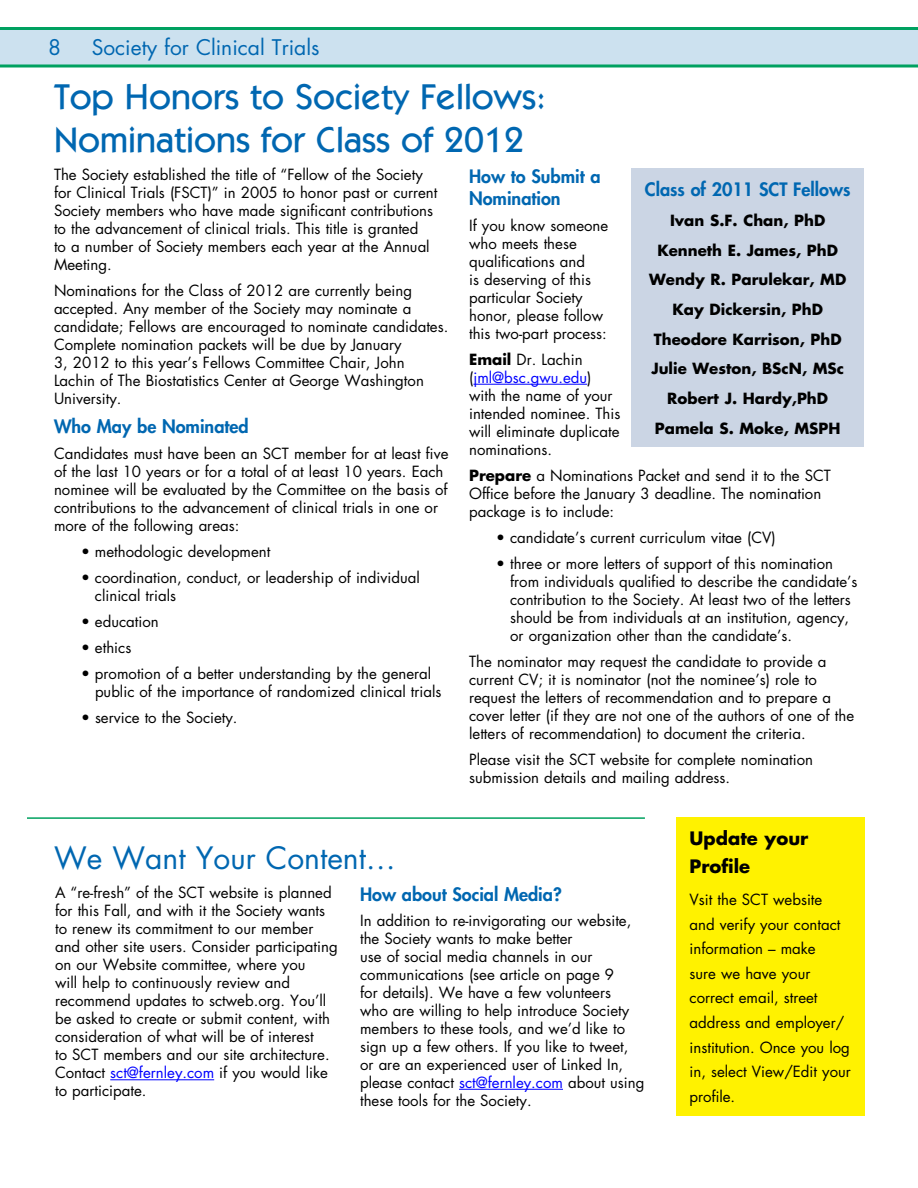
<style>
.page{position:relative;width:918px;height:1188px;background:#fff}
.page>*{position:absolute;margin:0;border:0;box-sizing:border-box;transform-origin:0 0}
.t1{font:500 36px/43.2px "Itc Kabel";color:#0067b1}
.t2{font:30px "Futura";color:#0067b1}
.t3{font:21px "Futura";color:#0067b1}
.t4{font:800 18px/21.6px "Futura";color:#0067b1}
.t5{font:700 18px/28.2px "Futura";color:#000}
.t6{font:15px/18px "Futura";color:#000}
.t7{font:700 15px/29.7px "Futura";color:#000;text-align:center}
.s1{font-weight:700}
.s2{color:#00f}
</style>
<div class="page">
<svg style="left:0;top:27px;width:918px;height:41px;background:#aed7da"></svg>
<hr style="left:27px;top:817px;width:618px;height:2px;background:#00a160">
<hr style="left:110px;top:1079px;width:104px;height:1px;background:#00f">
<hr style="left:459px;top:1089px;width:104px;height:1px;background:#00f">
<hr style="left:473px;top:384px;width:114px;height:1px;background:#00f">
<div style="left:631px;top:169px;width:233px;height:278px;background:#cbd5e4"></div>
<div style="left:676px;top:817px;width:189px;height:299px;background:#fff200"></div>
<h3 class="t3" style="left:48px;top:34px;width:14px">8</h3>
<h3 class="t3" style="left:92px;top:34px;width:229px">Society for Clinical Trials</h3>
<h1 class="t1" style="left:54px;top:75px;width:494px">Top Honors to Society Fellows:<br>Nominations for Class of 2012</h1>
<p class="t6" style="left:54px;top:166px;width:385px">The Society established the title of “Fellow of the Society for Clinical Trials (FSCT)” in 2005 to honor past or current Society members who have made significant contributions to the advancement of clinical trials. This title is granted<br>to a number of Society members each year at the Annual Meeting.</p>
<p class="t6" style="left:54px;top:282px;width:396px">Nominations for the Class of 2012 are currently being accepted. Any member of the Society may nominate a candidate; Fellows are encouraged to nominate candidates.<br>Complete nomination packets will be due by January<br>3, 2012 to this year’s Fellows Committee Chair, John Lachin of The Biostatistics Center at George Washington University.</p>
<p class="t4" style="left:54px;top:415px;width:196px">Who May be Nominated</p>
<p class="t6" style="left:54px;top:444px;width:396px">Candidates must have been an SCT member for at least five of the last 10 years or for a total of at least 10 years. Each nominee will be evaluated by the Committee on the basis of contributions to the advancement of clinical trials in one or more of the following areas:</p>
<p class="t6" style="left:81px;top:542px;width:191px">• methodologic development</p>
<p class="t6" style="left:95px;top:569px;width:326px;text-indent:-14px">• coordination, conduct, or leadership of individual clinical trials</p>
<p class="t6" style="left:81px;top:613px;width:79px">• education</p>
<p class="t6" style="left:81px;top:639px;width:52px">• ethics</p>
<p class="t6" style="left:95px;top:665px;width:348px;text-indent:-14px">• promotion of a better understanding by the general public of the importance of randomized clinical trials</p>
<p class="t6" style="left:81px;top:709px;width:158px">• service to the Society.</p>
<p class="t4" style="left:469px;top:165px;width:133px">How to Submit a<br>Nomination</p>
<p class="t6" style="left:469px;top:216px;width:141px">If you know someone who meets these qualifications and<br>is deserving of this particular Society honor, please follow this two-part process:</p>
<p class="t6" style="left:469px;top:350px;width:153px"><span class="s1">Email</span> Dr. Lachin (<span class="s2">jml@bsc.gwu.edu</span>) with the name of your intended nominee. This will eliminate duplicate nominations.</p>
<p class="t6" style="left:469px;top:466px;width:363px"><span class="s1">Prepare</span> a Nominations Packet and send it to the SCT<br>Office before the January 3 deadline. The nomination package is to include:</p>
<p class="t6" style="left:496px;top:529px;width:281px">• candidate’s current curriculum vitae (CV)</p>
<p class="t6" style="left:510px;top:555px;width:349px;text-indent:-14px">• three or more letters of support of this nomination from individuals qualified to describe the candidate’s contribution to the Society. At least two of the letters should be from individuals at an institution, agency, or organization other than the candidate’s.</p>
<p class="t6" style="left:469px;top:653px;width:386px">The nominator may request the candidate to provide a current CV; it is nominator (not the nominee’s) role to request the letters of recommendation and to prepare a cover letter (if they are not one of the authors of one of the letters of recommendation) to document the criteria.</p>
<p class="t6" style="left:469px;top:751px;width:345px">Please visit the SCT website for complete nomination submission details and mailing address.</p>
<p class="t4" style="left:645px;top:179px;width:207px">Class of 2011 SCT Fellows</p>
<p class="t7" style="left:649px;top:205px;width:199px">Ivan S.F. Chan, PhD<br>Kenneth E. James, PhD<br>Wendy R. Parulekar, MD<br>Kay Dickersin, PhD<br>Theodore Karrison, PhD<br>Julie Weston, BScN, MSc<br>Robert J. Hardy,PhD<br>Pamela S. Moke, MSPH</p>
<h2 class="t2" style="left:54px;top:839px;width:343px">We Want Your Content…</h2>
<p class="t6" style="left:55px;top:884px;width:284px">A “re-fresh” of the SCT website is planned for this Fall, and with it the Society wants to renew its commitment to our member and other site users. Consider participating on our Website committee, where you<br>will help to continuously review and recommend updates to sctweb.org. You’ll be asked to create or submit content, with consideration of what will be of interest<br>to SCT members and our site architecture.<br>Contact <span class="s2">sct@fernley.com</span> if you would like to participate.</p>
<p class="t4" style="left:360px;top:883px;width:203px">How about Social Media?</p>
<p class="t6" style="left:360px;top:911px;width:286px">In addition to re-invigorating our website, the Society wants to make better<br>use of social media channels in our communications (see article on page 9<br>for details). We have a few volunteers<br>who are willing to help introduce Society members to these tools, and we’d like to sign up a few others. If you like to tweet, or are an experienced user of Linked In, please contact <span class="s2">sct@fernley.com</span> about using these tools for the Society.</p>
<p class="t5" style="left:690px;top:824px;width:120px">Update your<br>Profile</p>
<p class="t6" style="left:690px;top:887px;width:163px;line-height:24.6px">Vsit the SCT website and verify your contact information – make<br>sure we have your correct email, street address and employer/ institution. Once you log in, select View/Edit your profile.</p>
</div>
